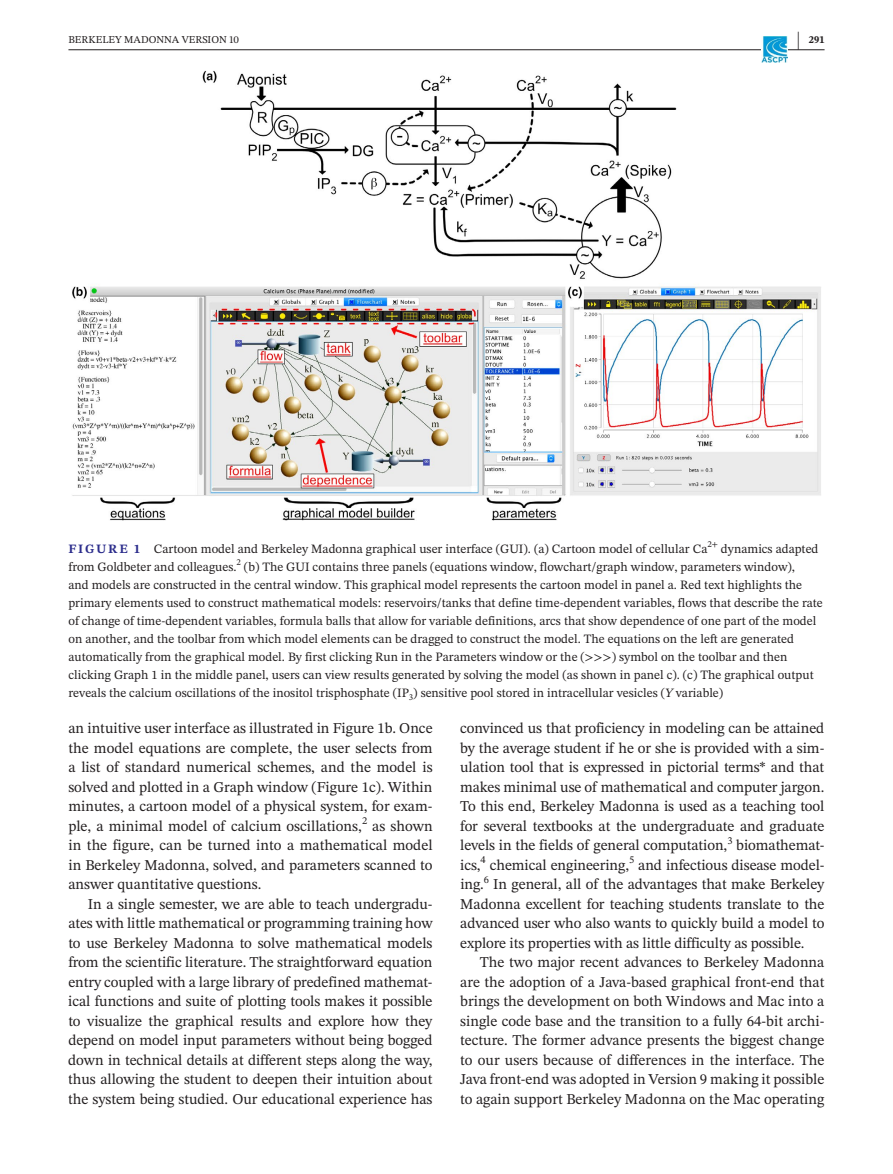
<style>
.page{position:relative;width:893px;height:1174px;background:#fff}
.page>*{position:absolute;margin:0;border:0;box-sizing:border-box;transform-origin:0 0}
.t1{font:700 21px "STIX Two Text";color:#231f20;scale:.42 1}
.t2{font:15px/19.5px "STIX Two Text";letter-spacing:-.005em;color:#231f20;text-align:justify}
.t3{font:12.75px/18px "STIX Two Text";color:#231f20}
.t4{font:10.5px "STIX Two Text";color:#231f20}
.t5{font:700 10.5px "STIX Two Text";color:#231f20}
.t6{font:8.85px "STIX Two Text";color:#231f20}
.s1{font-weight:700;color:#2c2d8c}
.s2{font-family:"STIX"}
.s3{font-style:italic}
</style>
<div class="page">
<hr style="left:68px;top:49px;width:756px;height:1px;background:#231f20">
<img style="left:762px;top:37px;width:25px;height:25px">
<img style="left:72px;top:70px;width:749px;height:451px">
<h1 class="t1" style="left:797px;top:24px;width:8px">|</h1>
<p class="t4" style="left:68px;top:32px;width:172px">BERKELEY MADONNA VERSION 10</p>
<p class="t5" style="left:809px;top:32px;width:17px">291</p>
<p class="t3" style="left:68px;top:540px;width:640px"><span class="s1">FIGURE 1</span> Cartoon model and Berkeley Madonna graphical user interface (GUI). (a) Cartoon model of cellular Ca</p>
<p class="t6" style="left:707px;top:538px;width:12px">2<span class="s2">+</span></p>
<p class="t3" style="left:721px;top:540px;width:99px">dynamics adapted</p>
<p class="t3" style="left:68px;top:558px;width:170px">from Goldbeter and colleagues.</p>
<p class="t6" style="left:237px;top:556px;width:6px">2</p>
<p class="t3" style="left:68px;top:558px;width:756px;text-indent:175px">(b) The GUI contains three panels (equations window, flowchart/graph window, parameters window),<br>and models are constructed in the central window. This graphical model represents the cartoon model in panel a. Red text highlights the primary elements used to construct mathematical models: reservoirs/tanks that define time-dependent variables, flows that describe the rate of change of time-dependent variables, formula balls that allow for variable definitions, arcs that show dependence of one part of the model on another, and the toolbar from which model elements can be dragged to construct the model. The equations on the left are generated automatically from the graphical model. By first clicking Run in the Parameters window or the (&gt;&gt;&gt;) symbol on the toolbar and then clicking Graph 1 in the middle panel, users can view results generated by solving the model (as shown in panel c). (c) The graphical output reveals the calcium oscillations of the inositol trisphosphate (IP<sub>3</sub>) sensitive pool stored in intracellular vesicles (<span class="s3">Y</span> variable)</p>
<p class="t2" style="left:68px;top:718px;width:366px">an intuitive user interface as illustrated in Figure 1b. Once the model equations are complete, the user selects from a list of standard numerical schemes, and the model is solved and plotted in a Graph window (Figure 1c). Within minutes, a cartoon model of a physical system, for exam&shy;ple, a minimal model of calcium oscillations,</p>
<p class="t4" style="left:362px;top:813px;width:7px">2</p>
<p class="t2" style="left:68px;top:816px;width:366px;text-indent:304px">as shown in the figure, can be turned into a mathematical model in Berkeley Madonna, solved, and parameters scanned to answer quantitative questions.</p>
<p class="t2" style="left:68px;top:894px;width:366px;text-indent:20px">In a single semester, we are able to teach undergradu&shy;ates with little mathematical or programming training how to use Berkeley Madonna to solve mathematical models from the scientific literature. The straightforward equation entry coupled with a large library of predefined mathemat&shy;ical functions and suite of plotting tools makes it possible to visualize the graphical results and explore how they depend on model input parameters without being bogged down in technical details at different steps along the way, thus allowing the student to deepen their intuition about the system being studied. Our educational experience has</p>
<p class="t2" style="left:460px;top:718px;width:366px">convinced us that proficiency in modeling can be attained by the average student if he or she is provided with a sim&shy;ulation tool that is expressed in pictorial terms* and that makes minimal use of mathematical and computer jargon.<br>To this end, Berkeley Madonna is used as a teaching tool for several textbooks at the undergraduate and graduate levels in the fields of general computation,</p>
<p class="t4" style="left:727px;top:832px;width:7px">3</p>
<p class="t2" style="left:736px;top:835px;width:90px">biomathemat-</p>
<p class="t2" style="left:460px;top:855px;width:22px">ics,</p>
<p class="t4" style="left:481px;top:852px;width:7px">4</p>
<p class="t2" style="left:490px;top:855px;width:141px">chemical engineering,</p>
<p class="t4" style="left:629px;top:852px;width:7px">5</p>
<p class="t2" style="left:638px;top:855px;width:188px">and infectious disease model-</p>
<p class="t2" style="left:460px;top:874px;width:25px">ing.</p>
<p class="t4" style="left:484px;top:871px;width:7px">6</p>
<p class="t2" style="left:460px;top:874px;width:366px;text-indent:33px">In general, all of the advantages that make Berkeley Madonna excellent for teaching students translate to the advanced user who also wants to quickly build a model to explore its properties with as little difficulty as possible.</p>
<p class="t2" style="left:460px;top:952px;width:366px;text-indent:20px">The two major recent advances to Berkeley Madonna are the adoption of a Java-based graphical front-end that brings the development on both Windows and Mac into a single code base and the transition to a fully 64-bit archi&shy;tecture. The former advance presents the biggest change to our users because of differences in the interface. The Java front-end was adopted in Version 9 making it possible to again support Berkeley Madonna on the Mac operating</p>
</div>
